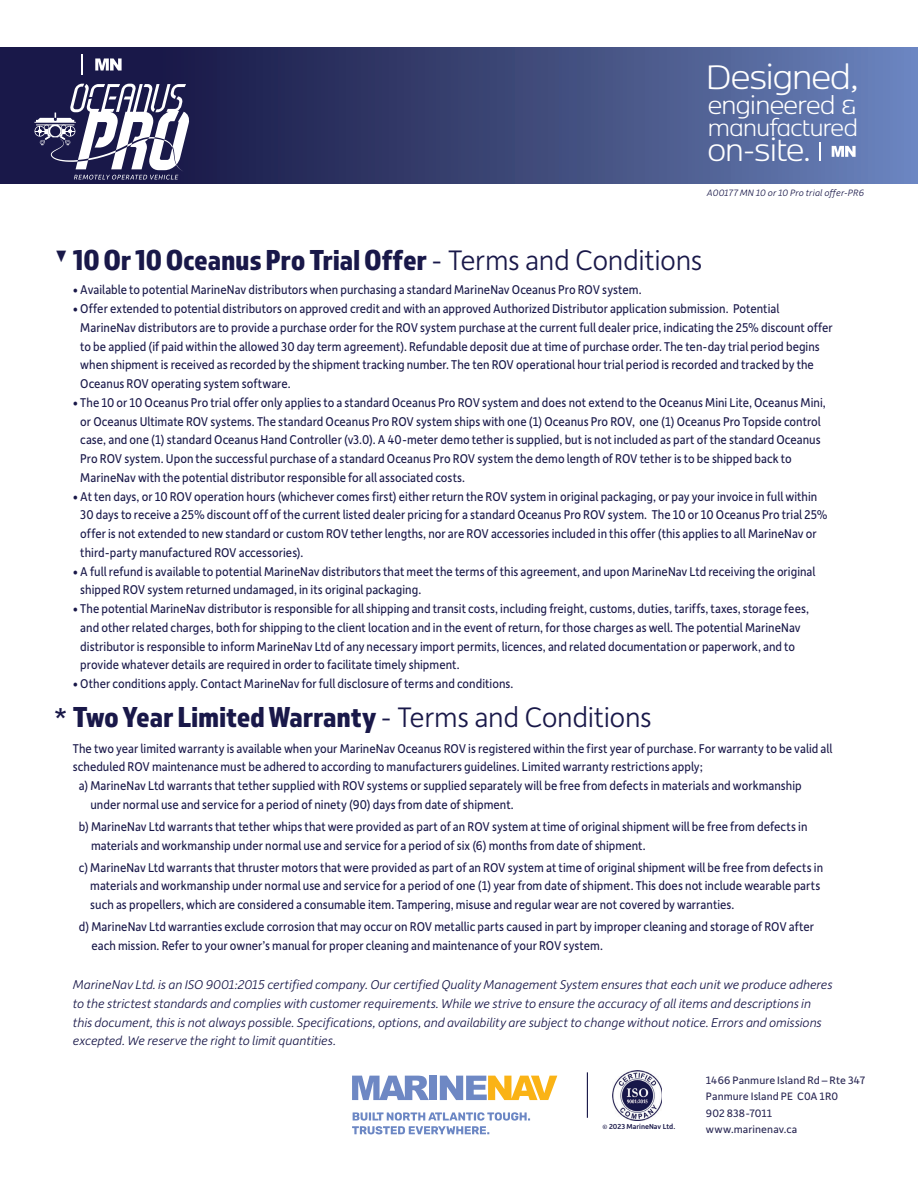
<style>
.page{position:relative;width:918px;height:1188px;background:#fff}
.page>*{position:absolute;margin:0;border:0;box-sizing:border-box;transform-origin:0 0}
.t1{font:300 40.05px "Kobenhavn Sans";letter-spacing:-.025em;color:#fff}
.t2{font:300 37.05px "Kobenhavn Sans";letter-spacing:-.04em;color:#fff}
.t3{font:30px "Almaq Refined";letter-spacing:-.01em;color:#191849}
.t4{font:300 29.55px "Kobenhavn Sans";letter-spacing:-.025em;color:#fff}
.t5{font:300 27.6px "Kobenhavn Sans";letter-spacing:-.02em;color:#fff}
.t6{font:17.55px "Depot New";color:#191849}
.t7{font:13.5px/18.8px "Depot New";color:#191849;scale:.92 1}
.t8{font:italic 300 13.5px/18.8px "Depot New";letter-spacing:-.005em;color:#191849}
.t9{font:11.55px/16.5px "Depot New";letter-spacing:.01em;color:#2a2854}
.t10{font:italic 300 9.75px "Depot New";letter-spacing:.015em;color:#191849}
.t11{font:500 7.65px "Depot New";color:#191849}
.s1{font-family:"Depot New";font-weight:300}
.s2{font-family:"Depot New"}
</style>
<div class="page">
<svg style="left:0;top:48px;width:918px;height:136px;background:#3e497b"></svg>
<img style="left:612px;top:1071px;width:50px;height:49px">
<hr style="left:587px;top:1072px;width:1px;height:46px;background:#191849">
<svg style="left:352px;top:1076px;width:77px;height:24px"></svg>
<div style="left:430px;top:1076px;width:7px;height:24px;background:#6e88c4"></div>
<svg style="left:440px;top:1076px;width:117px;height:24px"></svg>
<svg style="left:352px;top:1112px;width:178px;height:22px"></svg>
<svg style="left:819px;top:142px;width:2px;height:19px"></svg>
<svg style="left:832px;top:146px;width:24px;height:11px"></svg>
<svg style="left:34px;top:84px;width:156px;height:96px"></svg>
<svg style="left:82px;top:55px;width:1px;height:20px"></svg>
<svg style="left:95px;top:58px;width:27px;height:13px"></svg>
<h1 class="t1" style="left:705px;top:50px;width:155px">Designed,</h1>
<h3 class="t4" style="left:708px;top:85px;width:150px">engineered &amp;</h3>
<h3 class="t5" style="left:708px;top:110px;width:152px">manufactured</h3>
<h2 class="t2" style="left:708px;top:126px;width:105px">on-site.</h2>
<p class="t10" style="left:707px;top:187px;width:159px">A00177 MN 10 or 10 Pro trial offer-PR6</p>
<h3 class="t3" style="left:73px;top:242px;width:631px">10 Or 10 Oceanus Pro Trial Offer <span class="s1">- Terms and Conditions</span></h3>
<p class="t7" style="left:73px;top:280px;width:620px">• Available to potential MarineNav distributors when purchasing a standard MarineNav Oceanus Pro ROV system.</p>
<p class="t7" style="left:80px;top:299px;width:819px;text-indent:-7px">• Offer extended to potential distributors on approved credit and with an approved Authorized Distributor application submission. Potential MarineNav distributors are to provide a purchase order for the ROV system purchase at the current full dealer price, indicating the 25% discount offer to be applied (if paid within the allowed 30 day term agreement). Refundable deposit due at time of purchase order. The ten-day trial period begins when shipment is received as recorded by the shipment tracking number. The ten ROV operational hour trial period is recorded and tracked by the Oceanus ROV operating system software.</p>
<p class="t7" style="left:80px;top:393px;width:812px;text-indent:-7px">• The 10 or 10 Oceanus Pro trial offer only applies to a standard Oceanus Pro ROV system and does not extend to the Oceanus Mini Lite, Oceanus Mini, or Oceanus Ultimate ROV systems. The standard Oceanus Pro ROV system ships with one (1) Oceanus Pro ROV, one (1) Oceanus Pro Topside control case, and one (1) standard Oceanus Hand Controller (v3.0). A 40-meter demo tether is supplied, but is not included as part of the standard Oceanus Pro ROV system. Upon the successful purchase of a standard Oceanus Pro ROV system the demo length of ROV tether is to be shipped back to MarineNav with the potential distributor responsible for all associated costs.</p>
<p class="t7" style="left:80px;top:486px;width:814px;text-indent:-7px">• At ten days, or 10 ROV operation hours (whichever comes first) either return the ROV system in original packaging, or pay your invoice in full within 30 days to receive a 25% discount off of the current listed dealer pricing for a standard Oceanus Pro ROV system. The 10 or 10 Oceanus Pro trial 25% offer is not extended to new standard or custom ROV tether lengths, nor are ROV accessories included in this offer (this applies to all MarineNav or third-party manufactured ROV accessories).</p>
<p class="t7" style="left:80px;top:561px;width:801px;text-indent:-7px">• A full refund is available to potential MarineNav distributors that meet the terms of this agreement, and upon MarineNav Ltd receiving the original shipped ROV system returned undamaged, in its original packaging.</p>
<p class="t7" style="left:80px;top:599px;width:794px;text-indent:-7px">• The potential MarineNav distributor is responsible for all shipping and transit costs, including freight, customs, duties, tariffs, taxes, storage fees, and other related charges, both for shipping to the client location and in the event of return, for those charges as well. The potential MarineNav distributor is responsible to inform MarineNav Ltd of any necessary import permits, licences, and related documentation or paperwork, and to provide whatever details are required in order to facilitate timely shipment.</p>
<p class="t7" style="left:73px;top:674px;width:481px">• Other conditions apply. Contact MarineNav for full disclosure of terms and conditions.</p>
<h3 class="t3" style="left:54px;top:699px;width:600px"><span class="s2">*</span> Two Year Limited Warranty <span class="s1">- Terms and Conditions</span></h3>
<p class="t7" style="left:73px;top:738px;width:827px">The two year limited warranty is available when your MarineNav Oceanus ROV is registered within the first year of purchase. For warranty to be valid all</p>
<p class="t7" style="left:73px;top:757px;width:686px">scheduled ROV maintenance must be adhered to according to manufacturers guidelines. Limited warranty restrictions apply;</p>
<p class="t7" style="left:79px;top:776px;width:787px">a) MarineNav Ltd warrants that tether supplied with ROV systems or supplied separately will be free from defects in materials and workmanship</p>
<p class="t7" style="left:90px;top:795px;width:462px">under normal use and service for a period of ninety (90) days from date of shipment.</p>
<p class="t7" style="left:91px;top:817px;width:780px;text-indent:-12px">b) MarineNav Ltd warrants that tether whips that were provided as part of an ROV system at time of original shipment will be free from defects in materials and workmanship under normal use and service for a period of six (6) months from date of shipment.</p>
<p class="t7" style="left:90px;top:857px;width:798px;text-indent:-11px">c) MarineNav Ltd warrants that thruster motors that were provided as part of an ROV system at time of original shipment will be free from defects in materials and workmanship under normal use and service for a period of one (1) year from date of shipment. This does not include wearable parts such as propellers, which are considered a consumable item. Tampering, misuse and regular wear are not covered by warranties.</p>
<p class="t7" style="left:91px;top:917px;width:787px;text-indent:-13px">d) MarineNav Ltd warranties exclude corrosion that may occur on ROV metallic parts caused in part by improper cleaning and storage of ROV after each mission. Refer to your owner’s manual for proper cleaning and maintenance of your ROV system.</p>
<p class="t8" style="left:73px;top:975px;width:761px">MarineNav Ltd. is an ISO 9001:2015 certified company. Our certified Quality Management System ensures that each unit we produce adheres to the strictest standards and complies with customer requirements. While we strive to ensure the accuracy of all items and descriptions in this document, this is not always possible. Specifications, options, and availability are subject to change without notice. Errors and omissions excepted. We reserve the right to limit quantities.</p>
<p class="t6" style="left:55px;top:245px;width:13px">▼</p>
<p class="t11" style="left:603px;top:1121px;width:74px">© 2023 MarineNav Ltd.</p>
<p class="t9" style="left:706px;top:1071px;width:160px">1466 Panmure Island Rd – Rte 347<br>Panmure Island PE C0A 1R0<br>902 838-7011 www.marinenav.ca</p>
</div>
